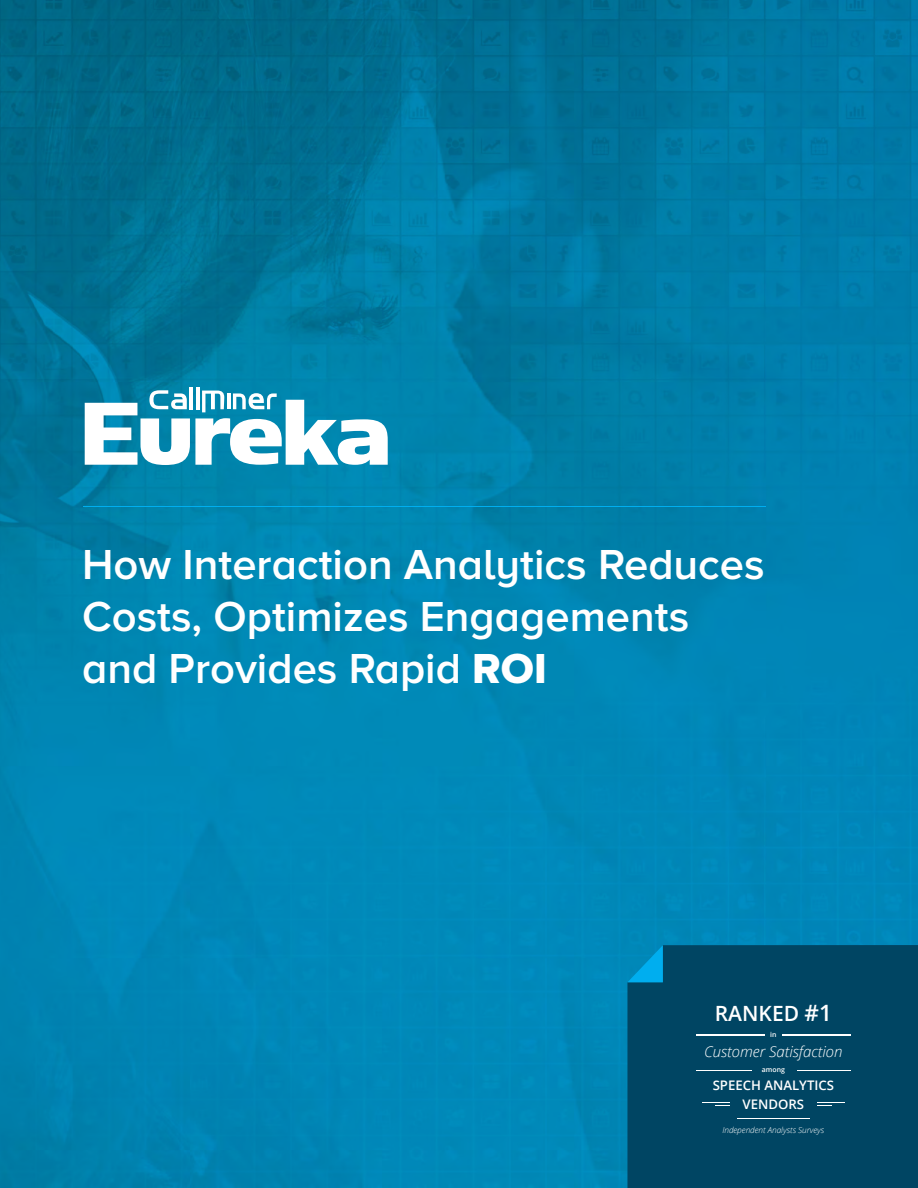
<style>
.page{position:relative;width:918px;height:1188px;background:#fff}
.page>*{position:absolute;margin:0;border:0;box-sizing:border-box;transform-origin:0 0}
.t1{font:600 43.5px/52.2px "Proxima Nova A";color:#fff}
.t2{font:600 21px "Open Sans";color:#fff}
.t3{font:italic 300 15px "Open Sans";color:#fff}
.t4{font:600 13.2px/18.9px "Open Sans";color:#fff;text-align:center}
.t5{font:italic 300 8.25px "Open Sans";color:#fff}
.t6{font:600 6.9px "Open Sans";color:#fff}
.s1{font-family:"Proxima Nova A Extrabld";font-weight:400}
.s2{font-size:22.5px}
</style>
<div class="page">
<img style="left:0;top:0;width:918px;height:1188px">
<div style="left:627px;top:945px;width:291px;height:243px;background:#004563"></div>
<svg style="left:627px;top:945px;width:36px;height:37px"></svg>
<hr style="left:696px;top:1034px;width:68px;height:1px;background:#fff">
<hr style="left:696px;top:1070px;width:56px;height:1px;background:#fff">
<hr style="left:737px;top:1119px;width:73px;height:1px;background:#fff">
<svg style="left:703px;top:1102px;width:27px;height:4px"></svg>
<hr style="left:783px;top:1034px;width:68px;height:1px;background:#fff">
<hr style="left:797px;top:1070px;width:54px;height:1px;background:#fff">
<svg style="left:817px;top:1102px;width:27px;height:4px"></svg>
<hr style="left:83px;top:506px;width:683px;height:1px;background:#00aeef">
<hr style="left:190px;top:387px;width:3px;height:22px;background:#fff">
<hr style="left:196px;top:387px;width:3px;height:22px;background:#fff">
<svg style="left:85px;top:390px;width:303px;height:75px"></svg>
<p class="t1" style="left:82px;top:537px;width:684px">How Interaction Analytics Reduces<br>Costs, Optimizes Engagements and Provides Rapid <span class="s1">ROI</span></p>
<p class="t2" style="left:715px;top:999px;width:119px">RANKED <span class="s2">#1</span></p>
<p class="t6" style="left:770px;top:1029px;width:8px">in</p>
<p class="t6" style="left:762px;top:1065px;width:25px">among</p>
<p class="t3" style="left:704px;top:1041px;width:140px">Customer Satisfaction</p>
<p class="t4" style="left:713px;top:1076px;width:123px">SPEECH ANALYTICS<br>VENDORS</p>
<p class="t5" style="left:722px;top:1124px;width:103px">Independent Analysts Surveys</p>
</div>
